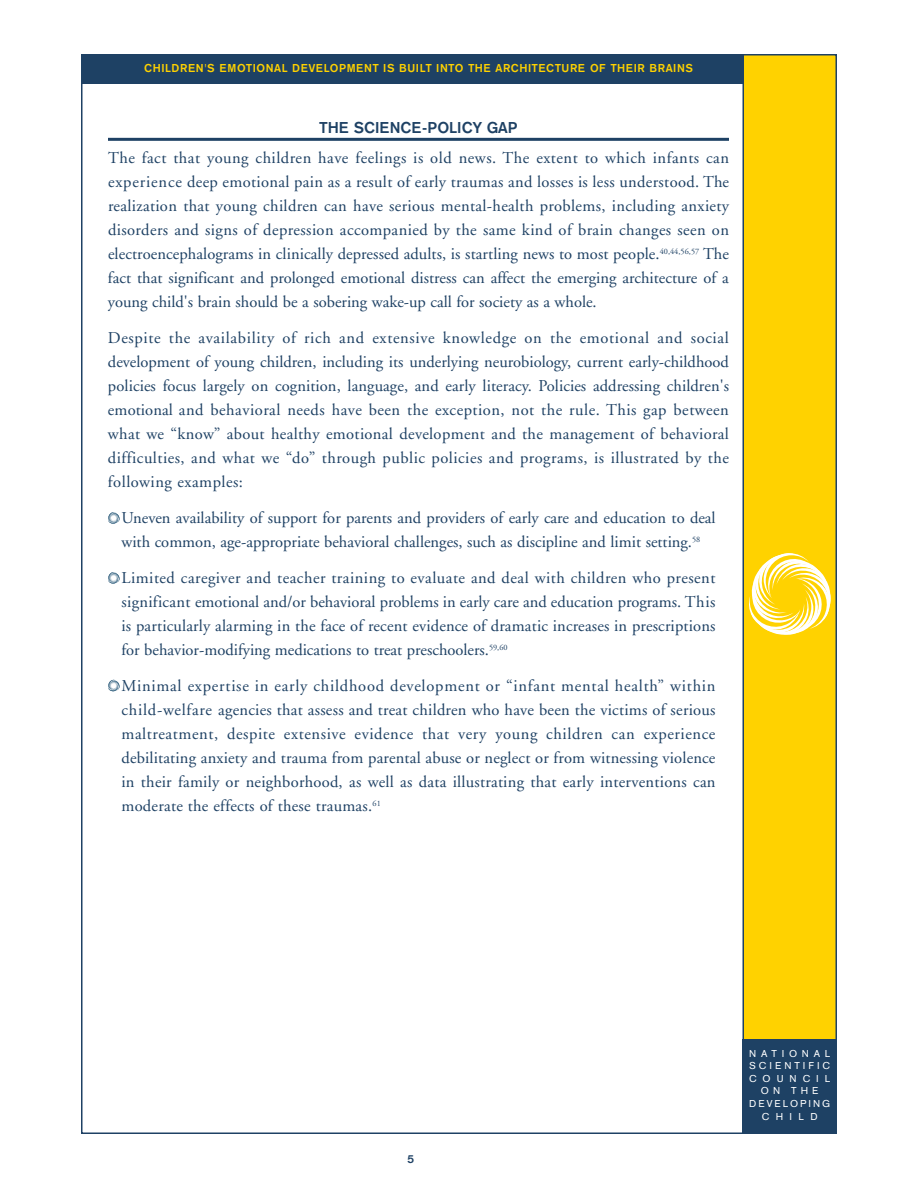
<style>
.page{position:relative;width:918px;height:1188px;background:#fff}
.page>*{position:absolute;margin:0;border:0;box-sizing:border-box;transform-origin:0 0}
.t1{font:16.5px/24px "Adobe Garamond";color:#1e4164;text-align:justify}
.t2{font:16.5px "A Grotesk Mdm";color:#1e4164}
.t3{font:12px "A Grotesk Mdm";letter-spacing:.05em;color:#ffd200}
.t4{font:12px "A Grotesk Mdm";color:#1e4164}
.t5{font:10.5px/12.6px "A Grotesk Rgl";letter-spacing:.39em;color:#fff;text-align:center}
</style>
<div class="page">
<div style="left:81px;top:56px;width:661px;height:28px;background:#1e4164"></div>
<div style="left:743px;top:55px;width:93px;height:1078px;background:#ffd200"></div>
<svg style="left:749px;top:553px;width:81px;height:82px"></svg>
<div style="left:742px;top:54px;width:95px;height:1080px;border:2px solid #1e4164"></div>
<div style="left:742px;top:1040px;width:95px;height:94px;background:#1e4164"></div>
<hr style="left:108px;top:138px;width:621px;height:3px;background:#1e4164">
<svg style="left:108px;top:512px;width:11px;height:12px"></svg>
<svg style="left:108px;top:572px;width:11px;height:12px"></svg>
<svg style="left:108px;top:680px;width:11px;height:11px"></svg>
<p class="t3" style="left:144px;top:61px;width:550px">CHILDREN'S EMOTIONAL DEVELOPMENT IS BUILT INTO THE ARCHITECTURE OF THEIR BRAINS</p>
<p class="t2" style="left:320px;top:119px;width:199px">THE SCIENCE-POLICY GAP</p>
<p class="t1" style="left:108px;top:147px;width:623px">The fact that young children have feelings is old news. The extent to which infants can experience deep emotional pain as a result of early traumas and losses is less understood. The realization that young children can have serious mental-health problems, including anxiety disorders and signs of depression accompanied by the same kind of brain changes seen on electroencephalograms in clinically depressed adults, is startling news to most people.<sup>40,44,56,57</sup> The fact that significant and prolonged emotional distress can affect the emerging architecture of a young child's brain should be a sobering wake-up call for society as a whole.</p>
<p class="t1" style="left:108px;top:327px;width:623px">Despite the availability of rich and extensive knowledge on the emotional and social development of young children, including its underlying neurobiology, current early-childhood policies focus largely on cognition, language, and early literacy. Policies addressing children's emotional and behavioral needs have been the exception, not the rule. This gap between what we “know” about healthy emotional development and the management of behavioral difficulties, and what we “do” through public policies and programs, is illustrated by the following examples:</p>
<p class="t1" style="left:121px;top:507px;width:596px">Uneven availability of support for parents and providers of early care and education to deal with common, age-appropriate behavioral challenges, such as discipline and limit setting.<sup>58</sup></p>
<p class="t1" style="left:122px;top:567px;width:596px">Limited caregiver and teacher training to evaluate and deal with children who present significant emotional and/or behavioral problems in early care and education programs. This is particularly alarming in the face of recent evidence of dramatic increases in prescriptions for behavior-modifying medications to treat preschoolers.<sup>59,60</sup></p>
<p class="t1" style="left:122px;top:675px;width:596px">Minimal expertise in early childhood development or “infant mental health” within child-welfare agencies that assess and treat children who have been the victims of serious maltreatment, despite extensive evidence that very young children can experience debilitating anxiety and trauma from parental abuse or neglect or from witnessing violence in their family or neighborhood, as well as data illustrating that early interventions can moderate the effects of these traumas.<sup>61</sup></p>
<p class="t4" style="left:407px;top:1153px;width:9px">5</p>
<p class="t5" style="left:749px;top:1047px;width:83px">NATIONAL<br>SCIENTIFIC<br>COUNCIL<br>ON THE<br>DEVELOPING<br>CHILD</p>
</div>
